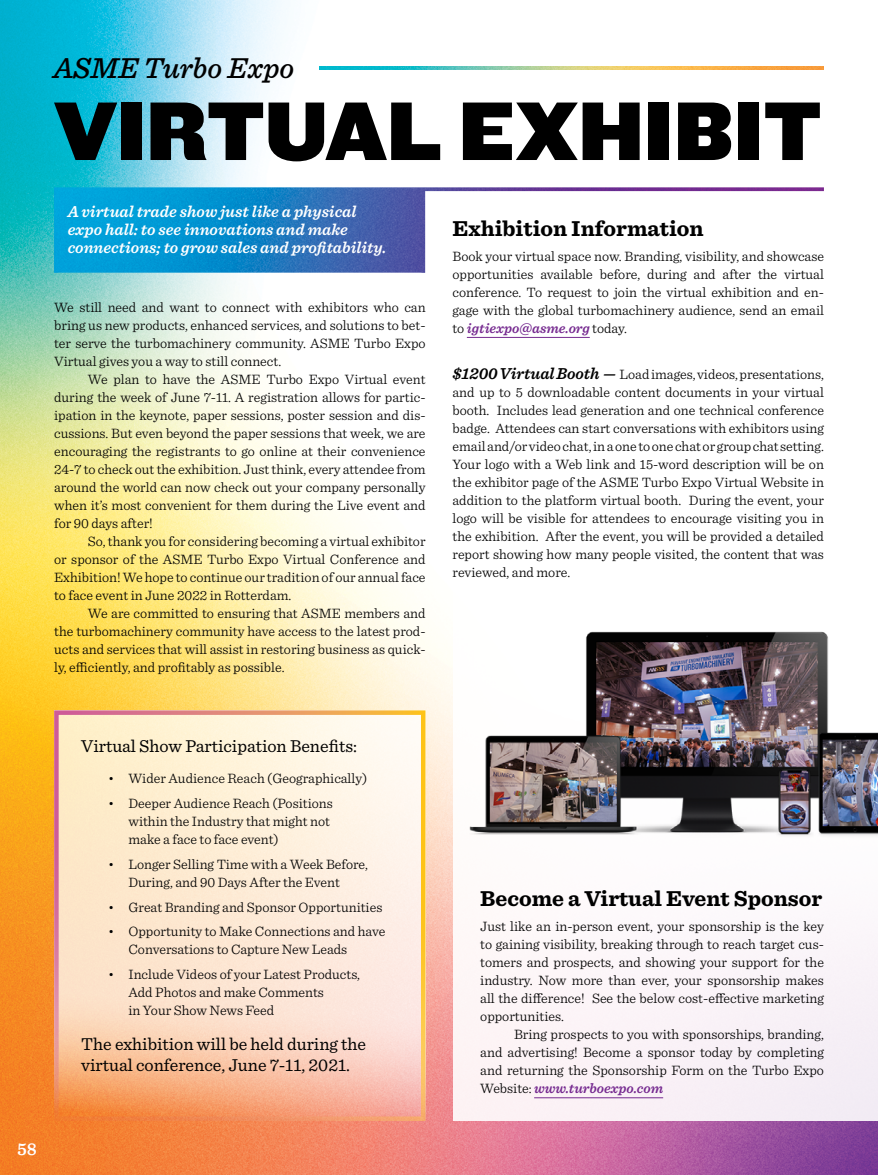
<style>
.page{position:relative;width:878px;height:1175px;background:#fff}
.page>*{position:absolute;margin:0;border:0;box-sizing:border-box;transform-origin:0 0}
.t1{font:86.25px "Knockout HTF72 Full Cruiserwt";letter-spacing:-.01em;color:#000}
.t2{font:italic 500 30px "Sentinel";color:#000}
.t3{font:700 22.5px "Sentinel";color:#000}
.t4{font:18px/21px "Sentinel";color:#000}
.t5{font:600 18px "Sentinel";color:#fff}
.t6{font:italic 600 16.5px/18px "Sentinel";color:#fff}
.t7{font:300 14.25px/18px "Sentinel";color:#000;text-align:justify}
.s1{font-weight:600;font-style:italic;color:#762b90}
.s2{font-weight:600;font-style:italic;font-size:16.5px}
</style>
<div class="page">
<img style="left:0;top:0;width:878px;height:1174px">
<div style="left:452px;top:218px;width:426px;height:902px;background:#fff"></div>
<svg style="left:59px;top:715px;width:361px;height:400px;background:#fce1ca"></svg>
<img style="left:320px;top:66px;width:504px;height:4px">
<img style="left:54px;top:187px;width:770px;height:86px">
<hr style="left:467px;top:337px;width:122px;height:1px;background:#762b90">
<img style="left:469px;top:631px;width:409px;height:205px">
<hr style="left:534px;top:1097px;width:129px;height:1px;background:#762b90">
<h2 class="t2" style="left:54px;top:45px;width:242px">ASME Turbo Expo</h2>
<h1 class="t1" style="left:54px;top:84px;width:769px">VIRTUAL EXHIBIT</h1>
<p class="t6" style="left:68px;top:202px;width:320px">A virtual trade show just like a physical expo hall: to see innovations and make connections; to grow sales and profitability.</p>
<p class="t7" style="left:54px;top:297px;width:373px">We still need and want to connect with exhibitors who can bring us new products, enhanced services, and solutions to bet&shy;ter serve the turbomachinery community. ASME Turbo Expo Virtual gives you a way to still connect.</p>
<p class="t7" style="left:54px;top:369px;width:373px;text-indent:34px">We plan to have the ASME Turbo Expo Virtual event during the week of June 7-11. A registration allows for partic&shy;ipation in the keynote, paper sessions, poster session and dis&shy;cussions. But even beyond the paper sessions that week, we are encouraging the registrants to go online at their convenience 24-7 to check out the exhibition. Just think, every attendee from around the world can now check out your company personally when it’s most convenient for them during the Live event and for 90 days after!</p>
<p class="t7" style="left:54px;top:531px;width:373px;text-indent:34px">So, thank you for considering becoming a virtual exhibitor or sponsor of the ASME Turbo Expo Virtual Conference and Exhibition! We hope to continue our tradition of our annual face to face event in June 2022 in Rotterdam.</p>
<p class="t7" style="left:54px;top:603px;width:373px;text-indent:34px">We are committed to ensuring that ASME members and the turbomachinery community have access to the latest prod&shy;ucts and services that will assist in restoring business as quick&shy;ly, efficiently, and profitably as possible.</p>
<h3 class="t3" style="left:452px;top:211px;width:253px">Exhibition Information</h3>
<p class="t7" style="left:452px;top:246px;width:373px">Book your virtual space now. Branding, visibility, and showcase opportunities available before, during and after the virtual conference. To request to join the virtual exhibition and en&shy;gage with the global turbomachinery audience, send an email to <span class="s1">igtiexpo@asme.org</span> today.</p>
<p class="t7" style="left:452px;top:365px;width:373px"><span class="s2">$1200 Virtual Booth —</span> Load images, videos, presentations, and up to 5 downloadable content documents in your virtual booth. Includes lead generation and one technical conference badge. Attendees can start conversations with exhibitors using email and/or video chat, in a one to one chat or group chat setting.<br>Your logo with a Web link and 15-word description will be on the exhibitor page of the ASME Turbo Expo Virtual Website in addition to the platform virtual booth. During the event, your logo will be visible for attendees to encourage visiting you in the exhibition. After the event, you will be provided a detailed report showing how many people visited, the content that was reviewed, and more.</p>
<p class="t5" style="left:17px;top:1135px;width:21px">58</p>
<p class="t4" style="left:81px;top:734px;width:277px">Virtual Show Participation Benefits:</p>
<p class="t7" style="left:108px;top:768px;width:260px">• Wider Audience Reach (Geographically)</p>
<p class="t7" style="left:128px;top:793px;width:206px;text-align:left;text-indent:-20px">• Deeper Audience Reach (Positions within the Industry that might not make a face to face event)</p>
<p class="t7" style="left:108px;top:854px;width:261px;text-align:center">• Longer Selling Time with a Week Before,<br>During, and 90 Days After the Event</p>
<p class="t7" style="left:108px;top:897px;width:276px">• Great Branding and Sponsor Opportunities</p>
<p class="t7" style="left:128px;top:921px;width:258px;text-indent:-20px">• Opportunity to Make Connections and have<br>Conversations to Capture New Leads</p>
<p class="t7" style="left:128px;top:964px;width:233px;text-align:left;text-indent:-20px">• Include Videos of your Latest Products,<br>Add Photos and make Comments<br>in Your Show News Feed</p>
<p class="t4" style="left:81px;top:1032px;width:286px">The exhibition will be held during the virtual conference, June 7-11, 2021.</p>
<h3 class="t3" style="left:480px;top:881px;width:343px">Become a Virtual Event Sponsor</h3>
<p class="t7" style="left:480px;top:916px;width:345px">Just like an in-person event, your sponsorship is the key to gaining visibility, breaking through to reach target cus&shy;tomers and prospects, and showing your support for the industry. Now more than ever, your sponsorship makes all the difference! See the below cost-effective marketing opportunities.</p>
<p class="t7" style="left:480px;top:1024px;width:345px;text-indent:34px">Bring prospects to you with sponsorships, branding, and advertising! Become a sponsor today by completing and returning the Sponsorship Form on the Turbo Expo Website: <span class="s1">www.turboexpo.com</span></p>
</div>
